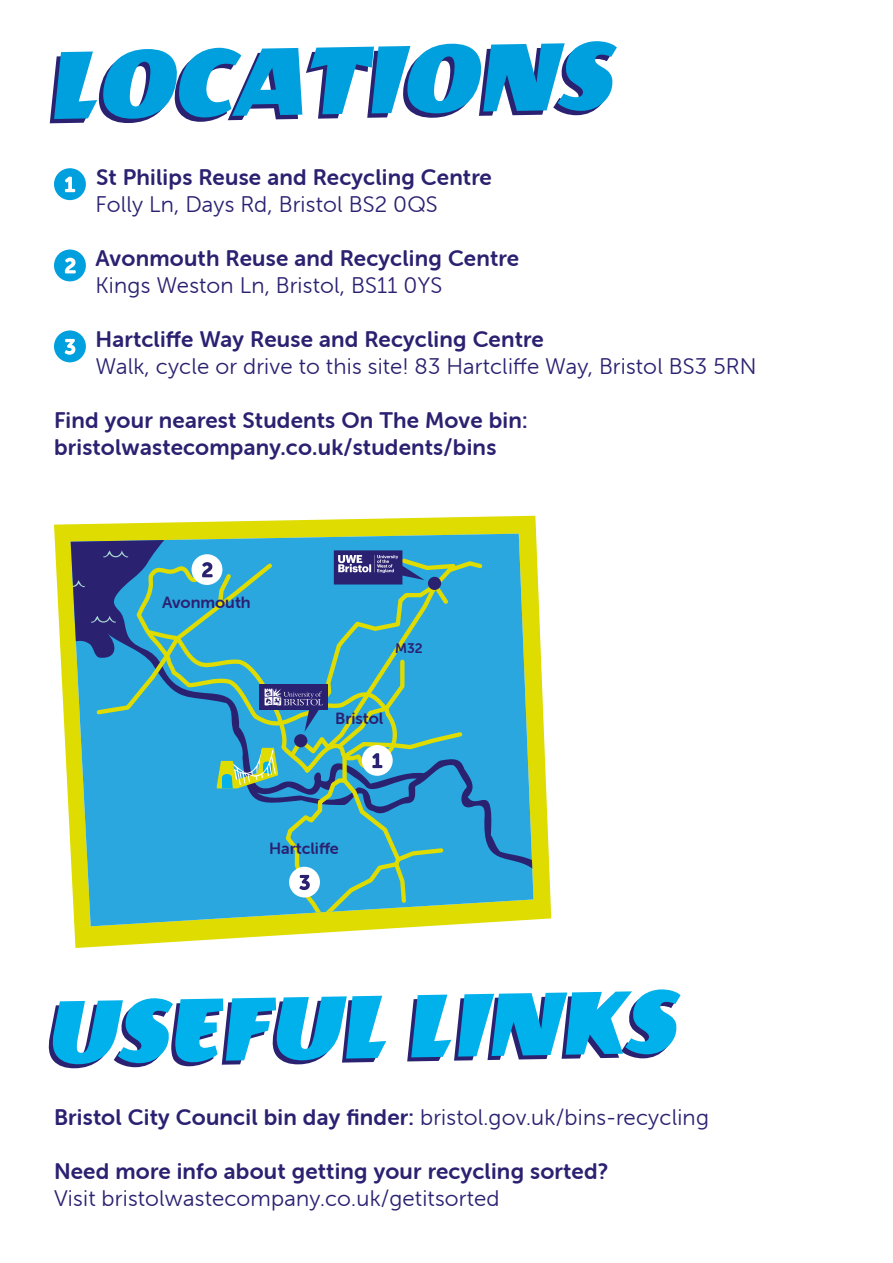
<style>
.page{position:relative;width:893px;height:1263px;background:#fff}
.page>*{position:absolute;margin:0;border:0;box-sizing:border-box;transform-origin:0 0}
.t1{font:22.5px/27px "Museo Sans Rounded 700";letter-spacing:.01em;color:#2b2171}
.t2{font:22.5px "Museo Sans Rounded 300";letter-spacing:.01em;color:#2b2171}
.t3{font:16.2px "Museo Sans Rounded 700";color:#2b2171}
.t4{font:13.95px "Museo Sans Rounded 700";color:#2b2171}
.s1{font-family:"Museo Sans Rounded 300"}
</style>
<div class="page">
<div style="left:54px;top:168px;width:32px;height:32px;background:#00a0de;border-radius:50%"></div>
<svg style="left:65px;top:177px;width:10px;height:15px"></svg>
<div style="left:54px;top:249px;width:32px;height:32px;background:#00a0de;border-radius:50%"></div>
<svg style="left:65px;top:258px;width:11px;height:15px"></svg>
<div style="left:54px;top:330px;width:32px;height:32px;background:#00a0de;border-radius:50%"></div>
<svg style="left:65px;top:339px;width:10px;height:16px"></svg>
<svg style="left:50px;top:41px;width:567px;height:82px"></svg>
<svg style="left:48px;top:1025px;width:256px;height:43px"></svg>
<svg style="left:52px;top:989px;width:629px;height:75px;fill:#00b1eb"></svg>
<svg style="left:54px;top:516px;width:497px;height:432px"></svg>
<svg style="left:71px;top:534px;width:462px;height:388px;background:#5aaa9b"></svg>
<svg style="left:71px;top:580px;width:14px;height:9px"></svg>
<svg style="left:91px;top:550px;width:394px;height:374px;background:#3ea2c1"></svg>
<p class="t1" style="left:96px;top:163px;width:397px">St Philips Reuse and Recycling Centre</p>
<p class="t2" style="left:96px;top:192px;width:344px">Folly Ln, Days Rd, Bristol BS2 0QS</p>
<p class="t1" style="left:96px;top:244px;width:425px">Avonmouth Reuse and Recycling Centre</p>
<p class="t2" style="left:96px;top:273px;width:348px">Kings Weston Ln, Bristol, BS11 0YS</p>
<p class="t1" style="left:96px;top:325px;width:450px">Hartcliffe Way Reuse and Recycling Centre</p>
<p class="t2" style="left:96px;top:354px;width:663px">Walk, cycle or drive to this site! 83 Hartcliffe Way, Bristol BS3 5RN</p>
<p class="t1" style="left:54px;top:406px;width:475px">Find your nearest Students On The Move bin: bristolwastecompany.co.uk/students/bins</p>
<p class="t3" style="left:162px;top:593px;width:90px">Avonmouth</p>
<p class="t4" style="left:395px;top:640px;width:29px">M32</p>
<p class="t3" style="left:335px;top:709px;width:50px">Bristol</p>
<p class="t3" style="left:269px;top:840px;width:71px">Hartcliffe</p>
<p class="t1" style="left:54px;top:1104px;width:656px">Bristol City Council bin day finder: <span class="s1">bristol.gov.uk/bins-recycling</span></p>
<p class="t1" style="left:54px;top:1158px;width:556px">Need more info about getting your recycling sorted?</p>
<p class="t2" style="left:54px;top:1186px;width:447px">Visit bristolwastecompany.co.uk/getitsorted</p>
</div>
